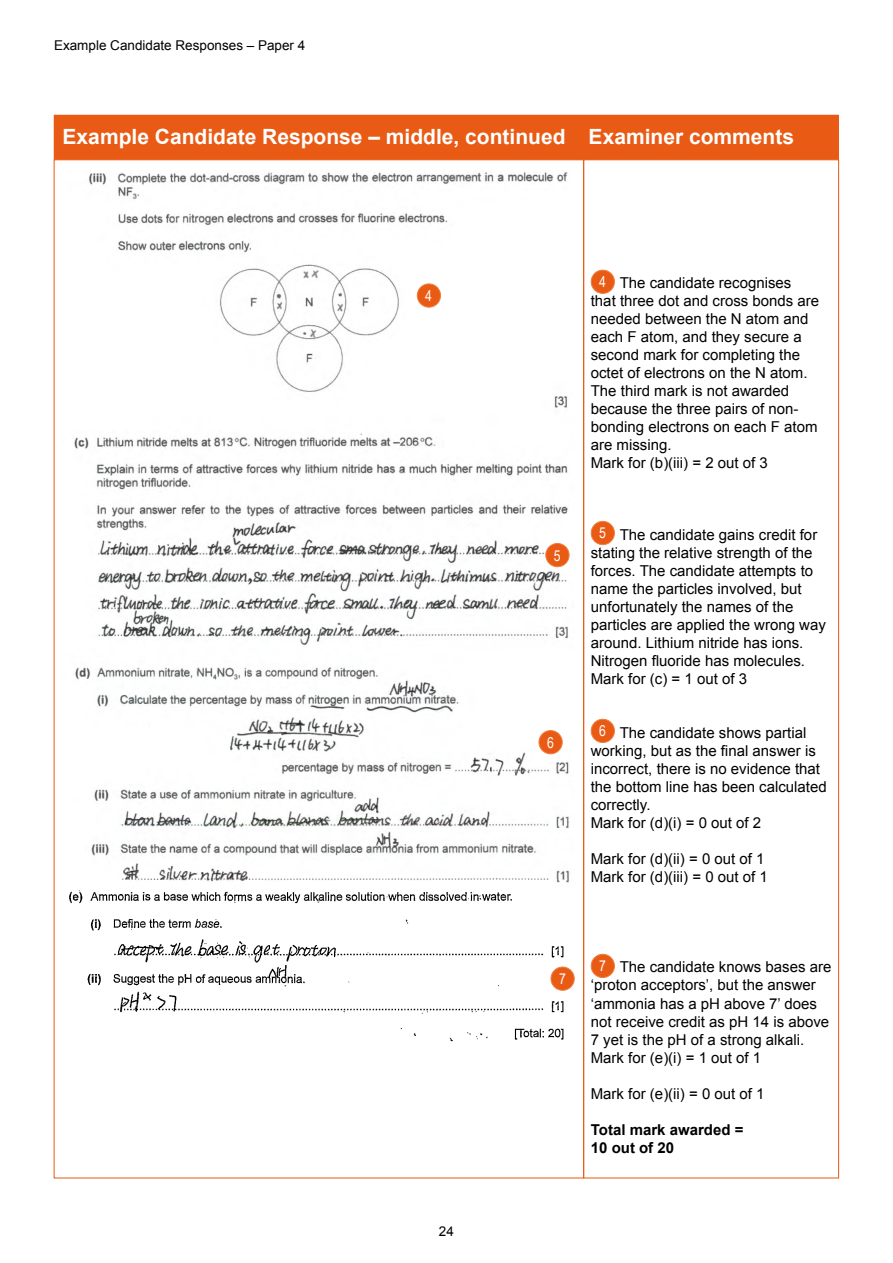
<style>
.page{position:relative;width:893px;height:1263px;background:#fff}
.page>*{position:absolute;margin:0;border:0;box-sizing:border-box;transform-origin:0 0}
.t1{font:700 21px "Arial";color:#fff}
.t2{font:15px/18px "Arial";color:#000}
.t3{font:700 15px/18px "Arial";color:#000}
.t4{font:15px "Arial Narrow";color:#fff}
.t5{font:13.5px "Arial";color:#000}
</style>
<div class="page">
<img style="left:69px;top:171px;width:506px;height:871px">
<div style="left:54px;top:115px;width:785px;height:45px;background:#e95b14;border:2px solid #e95b14"></div>
<div style="left:539px;top:730px;width:23px;height:24px;background:#e95b14;border-radius:50%"></div>
<div style="left:539px;top:730px;width:24px;height:24px;border:1px solid #ef7f3f;border-radius:50%"></div>
<div style="left:546px;top:543px;width:23px;height:24px;background:#e95b14;border-radius:50%"></div>
<div style="left:545px;top:543px;width:24px;height:24px;border:1px solid #ef7f3f;border-radius:50%"></div>
<div style="left:591px;top:719px;width:23px;height:23px;background:#e95b14;border-radius:50%"></div>
<div style="left:591px;top:719px;width:24px;height:24px;border:1px solid #ef7f3f;border-radius:50%"></div>
<div style="left:591px;top:954px;width:23px;height:23px;background:#e95b14;border-radius:50%"></div>
<div style="left:591px;top:954px;width:24px;height:24px;border:1px solid #ef7f3f;border-radius:50%"></div>
<div style="left:591px;top:270px;width:23px;height:23px;background:#e95b14;border-radius:50%"></div>
<div style="left:591px;top:270px;width:24px;height:24px;border:1px solid #ef7f3f;border-radius:50%"></div>
<div style="left:551px;top:967px;width:23px;height:23px;background:#e95b14;border-radius:50%"></div>
<div style="left:551px;top:967px;width:24px;height:24px;border:1px solid #ef7f3f;border-radius:50%"></div>
<div style="left:417px;top:284px;width:24px;height:23px;background:#e95b14;border-radius:50%"></div>
<div style="left:417px;top:284px;width:24px;height:24px;border:1px solid #ef7f3f;border-radius:50%"></div>
<div style="left:591px;top:521px;width:23px;height:24px;background:#e95b14;border-radius:50%"></div>
<div style="left:591px;top:521px;width:24px;height:24px;border:1px solid #ef7f3f;border-radius:50%"></div>
<p class="t5" style="left:54px;top:36px;width:253px">Example Candidate Responses – Paper 4</p>
<h1 class="t1" style="left:63px;top:123px;width:733px">Example Candidate Response – middle, continued Examiner comments</h1>
<p class="t4" style="left:425px;top:285px;width:8px">4</p>
<p class="t5" style="left:439px;top:1222px;width:17px">24</p>
<p class="t4" style="left:554px;top:544px;width:8px">5</p>
<p class="t4" style="left:547px;top:731px;width:8px">6</p>
<p class="t4" style="left:599px;top:271px;width:8px">4</p>
<p class="t2" style="left:591px;top:274px;width:230px;text-indent:29px">The candidate recognises that three dot and cross bonds are needed between the N atom and each F atom, and they secure a second mark for completing the octet of electrons on the N atom.<br>The third mark is not awarded because the three pairs of non&shy;bonding electrons on each F atom are missing.<br>Mark for (b)(iii) = 2 out of 3</p>
<p class="t4" style="left:599px;top:522px;width:8px">5</p>
<p class="t2" style="left:591px;top:526px;width:237px;text-indent:29px">The candidate gains credit for stating the relative strength of the forces. The candidate attempts to name the particles involved, but unfortunately the names of the particles are applied the wrong way around. Lithium nitride has ions.<br>Nitrogen fluoride has molecules.<br>Mark for (c) = 1 out of 3</p>
<p class="t4" style="left:599px;top:720px;width:8px">6</p>
<p class="t2" style="left:591px;top:724px;width:237px;text-indent:29px">The candidate shows partial working, but as the final answer is incorrect, there is no evidence that the bottom line has been calculated correctly.<br>Mark for (d)(i) = 0 out of 2</p>
<p class="t2" style="left:591px;top:850px;width:179px">Mark for (d)(ii) = 0 out of 1<br>Mark for (d)(iii) = 0 out of 1</p>
<p class="t4" style="left:559px;top:968px;width:8px">7</p>
<p class="t4" style="left:599px;top:955px;width:8px">7</p>
<p class="t2" style="left:591px;top:958px;width:242px;text-indent:29px">The candidate knows bases are ‘proton acceptors’, but the answer ‘ammonia has a pH above 7’ does not receive credit as pH 14 is above<br>7 yet is the pH of a strong alkali.<br>Mark for (e)(i) = 1 out of 1</p>
<p class="t2" style="left:591px;top:1084px;width:175px">Mark for (e)(ii) = 0 out of 1</p>
<p class="t3" style="left:591px;top:1121px;width:154px">Total mark awarded =<br>10 out of 20</p>
</div>
